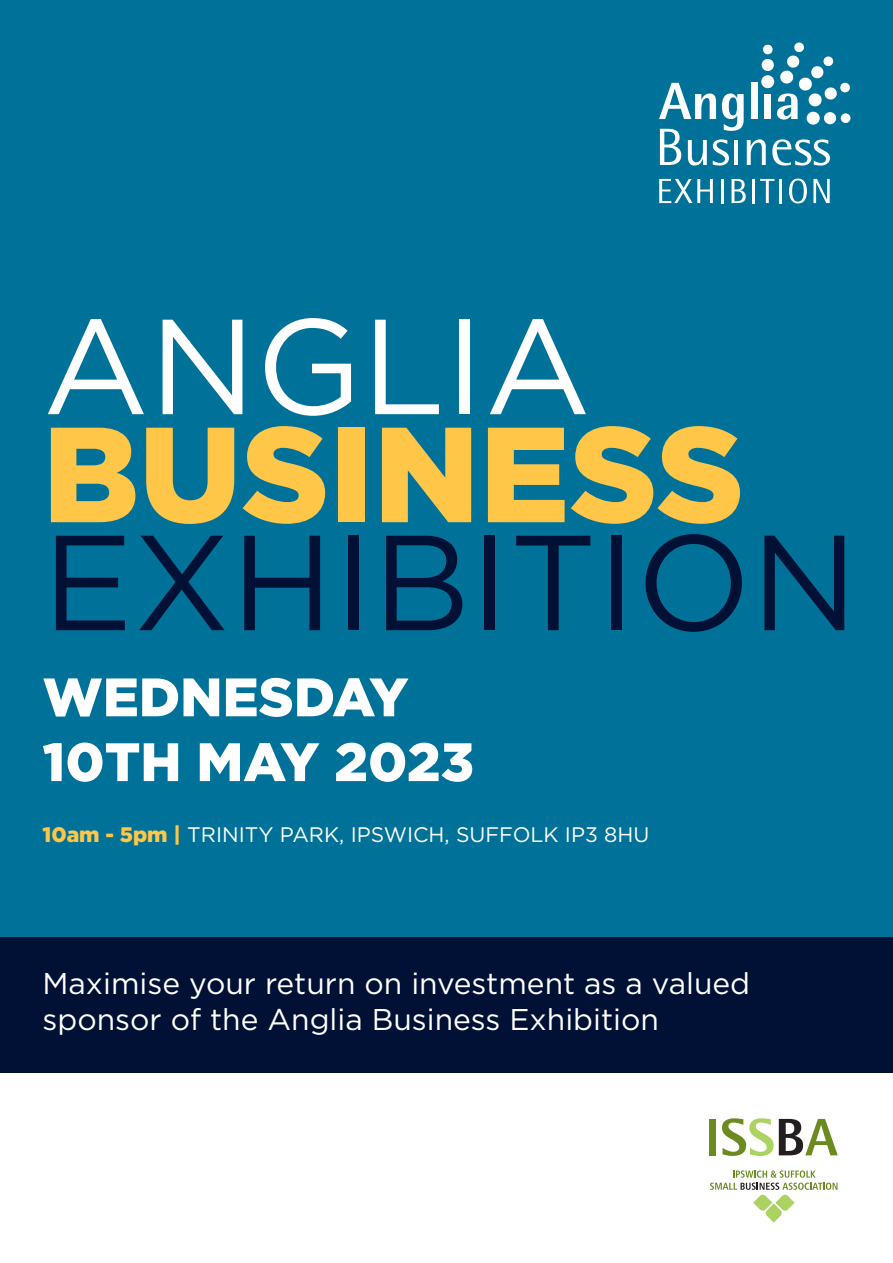
<style>
.page{position:relative;width:893px;height:1263px;background:#fff}
.page>*{position:absolute;margin:0;border:0;box-sizing:border-box;transform-origin:0 0}
.t1{font:135px/108px "Gotham";color:#001135}
.t2{font:900 54px "Gotham";color:#fff}
.t3{font:30px/36px "Gotham";color:#fff}
.t4{font:21px "Gotham";color:#fff}
.s1{color:#fff}
.s2{font-weight:900;color:#ffc647}
</style>
<div class="page">
<div style="left:0;top:0;width:893px;height:1034px;background:#007299"></div>
<div style="left:0;top:938px;width:893px;height:135px;background:#001135"></div>
<svg style="left:710px;top:1170px;width:127px;height:52px"></svg>
<div style="left:709px;top:1119px;width:7px;height:36px;background:#6b8a20"></div>
<svg style="left:722px;top:1118px;width:116px;height:38px"></svg>
<svg style="left:659px;top:83px;width:57px;height:36px"></svg>
<svg style="left:722px;top:93px;width:22px;height:38px"></svg>
<div style="left:751px;top:83px;width:6px;height:36px;background:#fff"></div>
<div style="left:764px;top:94px;width:7px;height:25px;background:#fff"></div>
<svg style="left:660px;top:129px;width:21px;height:36px"></svg>
<svg style="left:688px;top:140px;width:19px;height:26px"></svg>
<svg style="left:713px;top:139px;width:16px;height:27px"></svg>
<hr style="left:734px;top:140px;width:4px;height:25px;background:#fff">
<svg style="left:747px;top:139px;width:19px;height:26px"></svg>
<svg style="left:772px;top:139px;width:58px;height:27px"></svg>
<svg style="left:659px;top:179px;width:54px;height:24px"></svg>
<hr style="left:721px;top:179px;width:3px;height:24px;background:#fff">
<svg style="left:731px;top:179px;width:15px;height:24px"></svg>
<hr style="left:752px;top:179px;width:3px;height:24px;background:#fff">
<svg style="left:760px;top:179px;width:14px;height:24px"></svg>
<hr style="left:779px;top:179px;width:3px;height:24px;background:#fff">
<svg style="left:789px;top:179px;width:18px;height:24px"></svg>
<svg style="left:813px;top:179px;width:17px;height:24px"></svg>
<svg style="left:777px;top:43px;width:73px;height:77px"></svg>
<div style="left:808px;top:113px;width:10px;height:10px;background:#fff;border-radius:50%"></div>
<div style="left:807px;top:112px;width:13px;height:13px;border:3px solid #fff;border-radius:50%"></div>
<div style="left:841px;top:113px;width:9px;height:10px;border:4px solid #fff;border-radius:50%"></div>
<div style="left:826px;top:114px;width:8px;height:9px;background:#fff;border-radius:50%"></div>
<div style="left:824px;top:112px;width:12px;height:12px;border:3px solid #fff;border-radius:50%"></div>
<div style="left:763px;top:77px;width:10px;height:9px;background:#fff;border-radius:50%"></div>
<div style="left:761px;top:75px;width:13px;height:13px;border:3px solid #fff;border-radius:50%"></div>
<div style="left:763px;top:45px;width:10px;height:9px;border:4px solid #fff;border-radius:50%"></div>
<div style="left:763px;top:61px;width:9px;height:8px;background:#fff;border-radius:50%"></div>
<div style="left:762px;top:59px;width:12px;height:12px;border:3px solid #fff;border-radius:50%"></div>
<p class="t1" style="left:43px;top:310px;width:817px"><span class="s1">ANGLIA<br></span><span class="s2">BUSINESS<br></span>EXHIBITION</p>
<p class="t2" style="left:43px;top:660px;width:367px">WEDNESDAY</p>
<p class="t2" style="left:43px;top:725px;width:433px">10TH MAY 2023</p>
<p class="t4" style="left:43px;top:821px;width:608px"><span class="s2">10am - 5pm |</span> TRINITY PARK, IPSWICH, SUFFOLK IP3 8HU</p>
<p class="t3" style="left:43px;top:964px;width:709px">Maximise your return on investment as a valued sponsor of the Anglia Business Exhibition</p>
</div>
